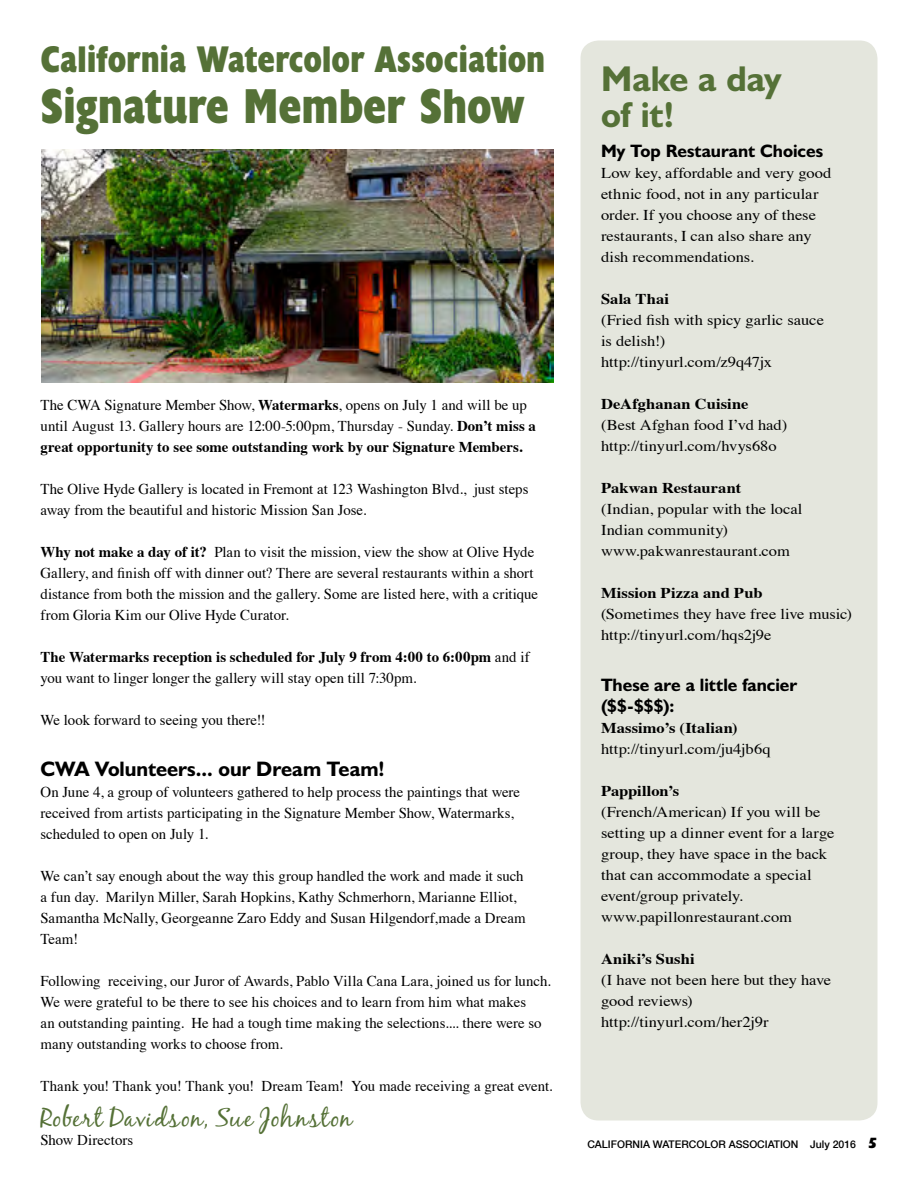
<style>
.page{position:relative;width:918px;height:1188px;background:#fff}
.page>*{position:absolute;margin:0;border:0;box-sizing:border-box;transform-origin:0 0}
.t1{font:700 condensed 49.5px "Humanist 521 BT Xtra";letter-spacing:-.005em;color:#557137}
.t2{font:700 condensed 37.5px "Humanist 521 BT Xtra";letter-spacing:-.005em;color:#557137}
.t3{font:700 36px/36px "Humanist 521 BT";letter-spacing:-.005em;color:#557137}
.t4{font:25.5px "Black Jack";letter-spacing:.03em;color:#557137}
.t5{font:700 21px "Humanist 521 BT";color:#000}
.t6{font:700 18px/21px "Humanist 521 BT";color:#000}
.t7{font:15px/21px "Times";color:#000}
.t8{font:15px/21px "Times";color:#000;scale:1.1 1}
.t9{font:700 15px "Times";letter-spacing:.01em;color:#000;scale:1.1 1}
.t10{font:500 10.5px "Helvetica Neue";color:#000}
.s1{font-weight:700}
.s2{font-family:"Humanist 521 BT";font-weight:800;font-size:15px}
</style>
<div class="page">
<div style="left:580px;top:40px;width:298px;height:1080px;background:#e4e6dd;border-radius:18px"></div>
<img style="left:41px;top:149px;width:513px;height:233px">
<h2 class="t2" style="left:40px;top:36px;width:506px">California Watercolor Association</h2>
<h1 class="t1" style="left:40px;top:75px;width:485px">Signature Member Show</h1>
<p class="t7" style="left:40px;top:394px;width:497px">The CWA Signature Member Show, <span class="s1">Watermarks</span>, opens on July 1 and will be up until August 13. Gallery hours are 12:00-5:00pm, Thursday - Sunday. <span class="s1">Don’t miss a great opportunity to see some outstanding work by our Signature Members.</span></p>
<p class="t7" style="left:40px;top:478px;width:489px">The Olive Hyde Gallery is located in Fremont at 123 Washington Blvd., just steps away from the beautiful and historic Mission San Jose.</p>
<p class="t7" style="left:40px;top:541px;width:499px"><span class="s1">Why not make a day of it?</span> Plan to visit the mission, view the show at Olive Hyde Gallery, and finish off with dinner out? There are several restaurants within a short distance from both the mission and the gallery. Some are listed here, with a critique from Gloria Kim our Olive Hyde Curator.</p>
<p class="t7" style="left:40px;top:646px;width:491px"><span class="s1">The Watermarks reception is scheduled for July 9 from 4:00 to 6:00pm</span> and if you want to linger longer the gallery will stay open till 7:30pm.</p>
<p class="t7" style="left:40px;top:709px;width:227px">We look forward to seeing you there!!</p>
<h3 class="t5" style="left:40px;top:756px;width:346px">CWA Volunteers... our Dream Team!</h3>
<p class="t7" style="left:40px;top:781px;width:481px">On June 4, a group of volunteers gathered to help process the paintings that were received from artists participating in the Signature Member Show, Watermarks, scheduled to open on July 1.</p>
<p class="t7" style="left:40px;top:865px;width:487px">We can’t say enough about the way this group handled the work and made it such a fun day. Marilyn Miller, Sarah Hopkins, Kathy Schmerhorn, Marianne Elliot, Samantha McNally, Georgeanne Zaro Eddy and Susan Hilgendorf,made a Dream Team!</p>
<p class="t7" style="left:40px;top:970px;width:512px">Following receiving, our Juror of Awards, Pablo Villa Cana Lara, joined us for lunch.<br>We were grateful to be there to see his choices and to learn from him what makes<br>an outstanding painting. He had a tough time making the selections.... there were so many outstanding works to choose from.</p>
<p class="t7" style="left:40px;top:1075px;width:514px">Thank you! Thank you! Thank you! Dream Team! You made receiving a great event.</p>
<h3 class="t4" style="left:40px;top:1102px;width:313px">Robert Davidson, Sue Johnston</h3>
<p class="t7" style="left:40px;top:1129px;width:94px">Show Directors</p>
<h3 class="t3" style="left:601px;top:59px;width:182px">Make a day of it!</h3>
<p class="t6" style="left:601px;top:139px;width:224px">My Top Restaurant Choices</p>
<p class="t8" style="left:601px;top:161px;width:211px">Low key, affordable and very good ethnic food, not in any particular order. If you choose any of these restaurants, I can also share any dish recommendations.</p>
<p class="t9" style="left:601px;top:284px;width:63px">Sala Thai</p>
<p class="t8" style="left:601px;top:308px;width:204px">(Fried fish with spicy garlic sauce is delish!) http://tinyurl.com/z9q47jx</p>
<p class="t9" style="left:601px;top:389px;width:136px">DeAfghanan Cuisine</p>
<p class="t8" style="left:601px;top:413px;width:171px">(Best Afghan food I’vd had) http://tinyurl.com/hvys68o</p>
<p class="t9" style="left:601px;top:473px;width:129px">Pakwan Restaurant</p>
<p class="t8" style="left:601px;top:497px;width:185px">(Indian, popular with the local<br>Indian community) www.pakwanrestaurant.com</p>
<p class="t9" style="left:601px;top:578px;width:148px">Mission Pizza and Pub</p>
<p class="t8" style="left:601px;top:602px;width:230px">(Sometimes they have free live music) http://tinyurl.com/hqs2j9e</p>
<p class="t6" style="left:601px;top:673px;width:198px">These are a little fancier ($$-$$$):</p>
<p class="t9" style="left:601px;top:713px;width:126px">Massimo’s (Italian)</p>
<p class="t8" style="left:601px;top:737px;width:156px">http://tinyurl.com/ju4jb6q</p>
<p class="t9" style="left:601px;top:776px;width:73px">Pappillon’s</p>
<p class="t8" style="left:601px;top:800px;width:214px">(French/American) If you will be setting up a dinner event for a large group, they have space in the back that can accommodate a special event/group privately. www.papillonrestaurant.com</p>
<p class="t9" style="left:601px;top:944px;width:87px">Aniki’s Sushi</p>
<p class="t8" style="left:601px;top:968px;width:211px">(I have not been here but they have good reviews) http://tinyurl.com/her2j9r</p>
<p class="t10" style="left:587px;top:1135px;width:292px">CALIFORNIA WATERCOLOR ASSOCIATION July 2016 <span class="s2">5</span></p>
</div>
